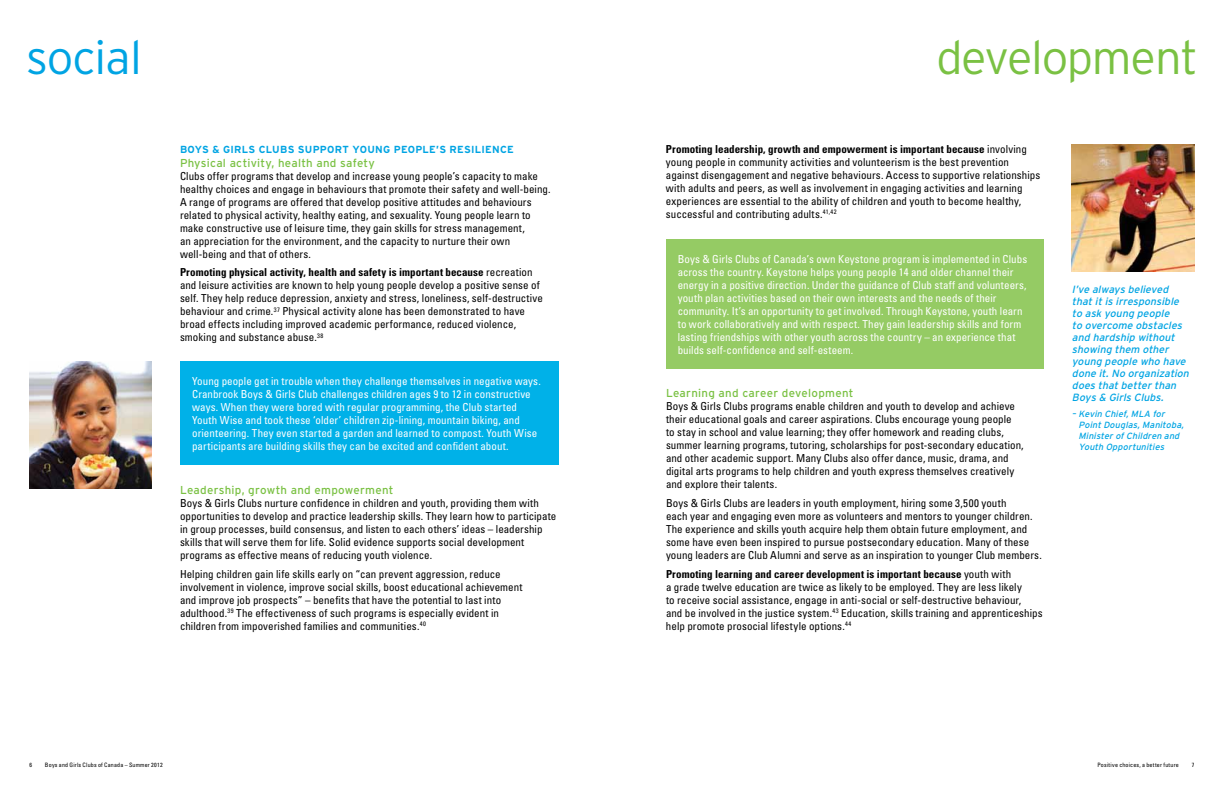
<style>
.page{position:relative;width:1224px;height:792px;background:#fff}
.page>*{position:absolute;margin:0;border:0;box-sizing:border-box;transform-origin:0 0}
.t1{font:300 47px "Interstate";letter-spacing:-.03em;color:#7ac143}
.t2{font:300 47px "Interstate";letter-spacing:-.02em;color:#00a4e3}
.t3{font:11.5px "Interstate";letter-spacing:.03em;color:#7ac143}
.t4{font:condensed 11px/13px "Univers";letter-spacing:.005em;color:#000}
.t5{font:condensed 11px/13px "Univers";letter-spacing:.005em;color:#fff}
.t6{font:italic 10.5px/12px "Interstate";color:#00a4e3}
.t7{font:700 10.2px "Interstate";letter-spacing:.025em;color:#00a4e3}
.t8{font:italic 9px/11px "Interstate";color:#00a4e3}
.t9{font:condensed 6px "Univers";letter-spacing:.03em;color:#000}
.s1{font-weight:700}
</style>
<div class="page">
<div style="left:666px;top:239px;width:378px;height:129px;background:#95cb64"></div>
<img style="left:29px;top:361px;width:123px;height:127px">
<img style="left:1072px;top:144px;width:123px;height:127px">
<div style="left:180px;top:361px;width:379px;height:104px;background:#00b1e8"></div>
<h1 class="t2" style="left:26px;top:31px;width:117px">social</h1>
<h1 class="t1" style="left:936px;top:31px;width:263px">development</h1>
<p class="t7" style="left:180px;top:143px;width:335px">BOYS &amp; GIRLS CLUBS SUPPORT YOUNG PEOPLE’S RESILIENCE</p>
<p class="t3" style="left:180px;top:156px;width:196px">Physical activity, health and safety</p>
<p class="t4" style="left:180px;top:169px;width:372px">Clubs offer programs that develop and increase young people’s capacity to make healthy choices and engage in behaviours that promote their safety and well-being.<br>A range of programs are offered that develop positive attitudes and behaviours related to physical activity, healthy eating, and sexuality. Young people learn to make constructive use of leisure time, they gain skills for stress management,<br>an appreciation for the environment, and the capacity to nurture their own well-being and that of others.</p>
<p class="t4" style="left:180px;top:266px;width:364px"><span class="s1">Promoting physical activity, health and safety is important because</span> recreation and leisure activities are known to help young people develop a positive sense of self. They help reduce depression, anxiety and stress, loneliness, self-destructive behaviour and crime.<sup>37</sup> Physical activity alone has been demonstrated to have broad effects including improved academic performance, reduced violence, smoking and substance abuse.<sup>38</sup></p>
<p class="t5" style="left:192px;top:375px;width:350px">Young people get in trouble when they challenge themselves in negative ways.<br>Cranbrook Boys &amp; Girls Club challenges children ages 9 to 12 in constructive ways. When they were bored with regular programming, the Club started Youth Wise and took these ‘older’ children zip-lining, mountain biking, and orienteering. They even started a garden and learned to compost. Youth Wise participants are building skills they can be excited and confident about.</p>
<p class="t3" style="left:180px;top:484px;width:215px">Leadership, growth and empowerment</p>
<p class="t4" style="left:180px;top:497px;width:378px">Boys &amp; Girls Clubs nurture confidence in children and youth, providing them with opportunities to develop and practice leadership skills. They learn how to participate in group processes, build consensus, and listen to each others’ ideas – leadership skills that will serve them for life. Solid evidence supports social development programs as effective means of reducing youth violence.</p>
<p class="t4" style="left:180px;top:567px;width:344px">Helping children gain life skills early on “can prevent aggression, reduce involvement in violence, improve social skills, boost educational achievement and improve job prospects” – benefits that have the potential to last into adulthood.<sup>39</sup> The effectiveness of such programs is especially evident in children from impoverished families and communities.<sup>40</sup></p>
<p class="t4" style="left:666px;top:142px;width:376px"><span class="s1">Promoting leadership, growth and empowerment is important because</span> involving young people in community activities and volunteerism is the best prevention against disengagement and negative behaviours. Access to supportive relationships with adults and peers, as well as involvement in engaging activities and learning experiences are essential to the ability of children and youth to become healthy, successful and contributing adults.<sup>41,42</sup></p>
<p class="t5" style="left:678px;top:252px;width:351px">Boys &amp; Girls Clubs of Canada’s own Keystone program is implemented in Clubs across the country. Keystone helps young people 14 and older channel their energy in a positive direction. Under the guidance of Club staff and volunteers, youth plan activities based on their own interests and the needs of their community. It’s an opportunity to get involved. Through Keystone, youth learn to work collaboratively and with respect. They gain leadership skills and form lasting friendships with other youth across the country – an experience that builds self-confidence and self-esteem.</p>
<p class="t3" style="left:666px;top:387px;width:189px">Learning and career development</p>
<p class="t4" style="left:666px;top:400px;width:359px">Boys &amp; Girls Clubs programs enable children and youth to develop and achieve their educational goals and career aspirations. Clubs encourage young people<br>to stay in school and value learning; they offer homework and reading clubs, summer learning programs, tutoring, scholarships for post-secondary education, and other academic support. Many Clubs also offer dance, music, drama, and digital arts programs to help children and youth express themselves creatively and explore their talents.</p>
<p class="t4" style="left:666px;top:497px;width:377px">Boys &amp; Girls Clubs are leaders in youth employment, hiring some 3,500 youth<br>each year and engaging even more as volunteers and mentors to younger children.<br>The experience and skills youth acquire help them obtain future employment, and some have even been inspired to pursue postsecondary education. Many of these young leaders are Club Alumni and serve as an inspiration to younger Club members.</p>
<p class="t4" style="left:666px;top:567px;width:378px"><span class="s1">Promoting learning and career development is important because</span> youth with<br>a grade twelve education are twice as likely to be employed. They are less likely<br>to receive social assistance, engage in anti-social or self-destructive behaviour,<br>and be involved in the justice system.<sup>43</sup> Education, skills training and apprenticeships help promote prosocial lifestyle options.<sup>44</sup></p>
<p class="t6" style="left:1072px;top:284px;width:121px">I ’ve always believed thatitis irresponsible to ask young people<br>to overcome obstacles and hardship without showing them other young people who have done it.No organization does thatbetterthan<br>Boys &amp; Girls Clubs.</p>
<p class="t8" style="left:1079px;top:408px;width:109px;text-indent:-7px">– Kevin Chief,MLA for<br>PointDouglas,Manitoba,<br>MinisterofChildren and<br>Youth Opportunities</p>
<p class="t9" style="left:29px;top:761px;width:4px">6</p>
<p class="t9" style="left:45px;top:761px;width:119px">Boys and Girls Clubs of Canada – Summer 2012</p>
<p class="t9" style="left:1097px;top:761px;width:83px">Positive choices, a better future</p>
<p class="t9" style="left:1192px;top:761px;width:4px">7</p>
</div>
